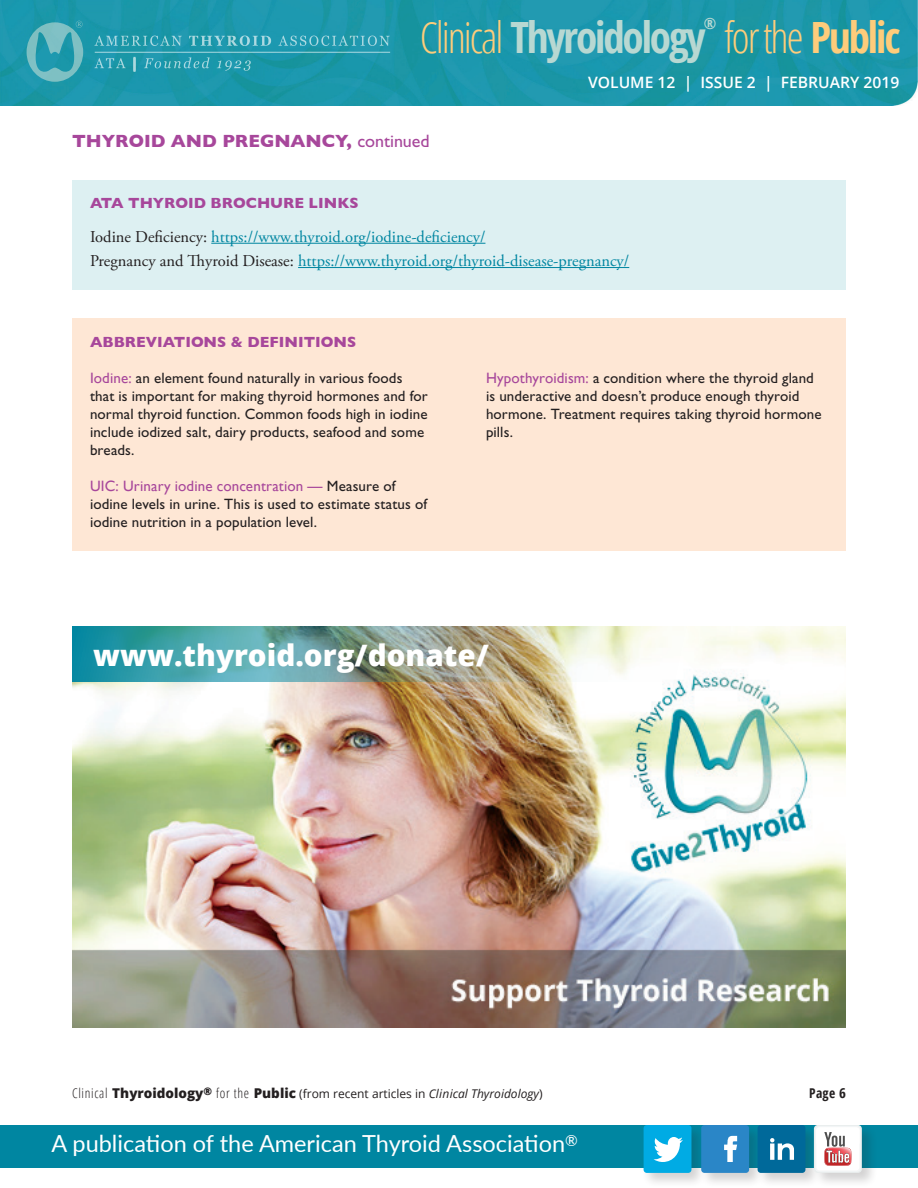
<style>
.page{position:relative;width:918px;height:1188px;background:#fff}
.page>*{position:absolute;margin:0;border:0;box-sizing:border-box;transform-origin:0 0}
.t1{font:300 condensed 43.05px "Open Sans";letter-spacing:-.05em;color:#fecc7b}
.t2{font:800 29.55px "Open Sans";color:#fff}
.t3{font:23.55px "Lato";color:#fff}
.t4{font:700 18px "Gill Sans";color:#a7479b}
.t5{font:16.5px/24.3px "Adobe Garamond Pro";color:#0086a1}
.t6{font:600 15.75px "Open Sans";color:#fff}
.t7{font:700 condensed 15.3px "Open Sans";color:#b8d8d2}
.t8{font:15px/18px "Gill Sans Std";letter-spacing:.01em;color:#231f20}
.t9{font:700 15px "Gill Sans";color:#a7479b}
.t10{font:15px "Gill Sans";letter-spacing:.01em;color:#a7479b}
.t11{font:700 condensed 13.5px "Open Sans";color:#231f20}
.t12{font:12px "Open Sans";color:#231f20}
.s1{font-weight:700;color:#b8d8d2}
.s2{font-weight:700}
.s3{font-family:"Gill Sans Std";font-weight:400}
.s4{color:#231f20}
.s5{font-family:"Gill Sans";color:#a7479b}
.s6{font-family:"Gill Sans Std";color:#231f20}
.s7{font-weight:300;font-stretch:condensed;font-size:13.5px}
.s8{font-weight:800;font-size:13.5px}
.s9{font-style:italic}
.s10{font-style:inherit}
</style>
<div class="page">
<img style="left:0;top:0;width:918px;height:106px">
<hr style="left:95px;top:52px;width:295px;height:1px;background:#fff">
<svg style="left:94px;top:36px;width:88px;height:10px"></svg>
<svg style="left:189px;top:36px;width:82px;height:10px"></svg>
<svg style="left:278px;top:36px;width:112px;height:10px"></svg>
<svg style="left:94px;top:58px;width:32px;height:10px"></svg>
<hr style="left:133px;top:57px;width:3px;height:15px;background:#fff">
<svg style="left:144px;top:57px;width:66px;height:11px"></svg>
<svg style="left:217px;top:60px;width:34px;height:11px"></svg>
<svg style="left:27px;top:21px;width:56px;height:61px"></svg>
<div style="left:0;top:1125px;width:918px;height:42px;background:#0086a1"></div>
<div style="left:642px;top:1123px;width:235px;height:65px;background:#231f20;opacity:.2"></div>
<div style="left:758px;top:1125px;width:47px;height:48px;background:#00699a;border-radius:3px"></div>
<svg style="left:770px;top:1138px;width:24px;height:22px"></svg>
<div style="left:644px;top:1125px;width:47px;height:48px;background:#00abe4;border-radius:3px"></div>
<svg style="left:654px;top:1137px;width:29px;height:25px"></svg>
<div style="left:701px;top:1125px;width:48px;height:48px;background:#2a86c7;border-radius:3px"></div>
<svg style="left:724px;top:1136px;width:14px;height:26px"></svg>
<svg style="left:814px;top:1125px;width:48px;height:48px"></svg>
<svg style="left:815px;top:1126px;width:46px;height:46px"></svg>
<div style="left:72px;top:318px;width:774px;height:232px;background:#fee7d5"></div>
<img style="left:72px;top:626px;width:773px;height:401px">
<img style="left:72px;top:626px;width:771px;height:56px">
<div style="left:72px;top:180px;width:774px;height:110px;background:#ddf0f2"></div>
<hr style="left:211px;top:243px;width:274px;height:1px;background:#0086a1">
<hr style="left:298px;top:267px;width:331px;height:1px;background:#0086a1">
<p class="t7" style="left:704px;top:13px;width:14px">®</p>
<h1 class="t1" style="left:420px;top:8px;width:482px">Clinical <span class="s1">Thyroidology</span> for the <span class="s2">Public</span></h1>
<p class="t4" style="left:72px;top:127px;width:359px">THYROID AND PREGNANCY, <span class="s3">continued</span></p>
<p class="t6" style="left:588px;top:72px;width:313px">VOLUME 12 | ISSUE 2 | FEBRUARY 2019</p>
<p class="t9" style="left:90px;top:191px;width:270px">ATA THYROID BROCHURE LINKS</p>
<p class="t5" style="left:90px;top:225px;width:541px"><span class="s4">Iodine Deficiency:</span> https://www.thyroid.org/iodine-deficiency/<br><span class="s4">Pregnancy and Thyroid Disease:</span> https://www.thyroid.org/thyroid-disease-pregnancy/</p>
<p class="t9" style="left:90px;top:330px;width:268px">ABBREVIATIONS &amp; DEFINITIONS</p>
<p class="t8" style="left:90px;top:369px;width:339px"><span class="s5">Iodine:</span> an element found naturally in various foods that is important for making thyroid hormones and for normal thyroid function. Common foods high in iodine include iodized salt, dairy products, seafood and some breads.</p>
<p class="t10" style="left:90px;top:477px;width:307px">UIC: Urinary iodine concentration — <span class="s6">Measure of</span></p>
<p class="t8" style="left:90px;top:495px;width:339px">iodine levels in urine. This is used to estimate status of iodine nutrition in a population level.</p>
<p class="t8" style="left:486px;top:369px;width:337px"><span class="s5">Hypothyroidism:</span> a condition where the thyroid gland is underactive and doesn’t produce enough thyroid hormone. Treatment requires taking thyroid hormone pills.</p>
<h2 class="t2" style="left:93px;top:633px;width:397px">www.thyroid.org/donate/</h2>
<p class="t12" style="left:72px;top:1086px;width:472px"><span class="s7">Clinical</span> <span class="s8">Thyroidology</span><sup>®</sup> <span class="s7">for the</span> <span class="s8">Public</span> (from recent articles in <span class="s9">Clinical Thyroidology</span>)</p>
<p class="t11" style="left:809px;top:1084px;width:38px">Page <span class="s10">6</span></p>
<h3 class="t3" style="left:51px;top:1127px;width:528px">A publication of the American Thyroid Association<sup>®</sup></h3>
</div>
